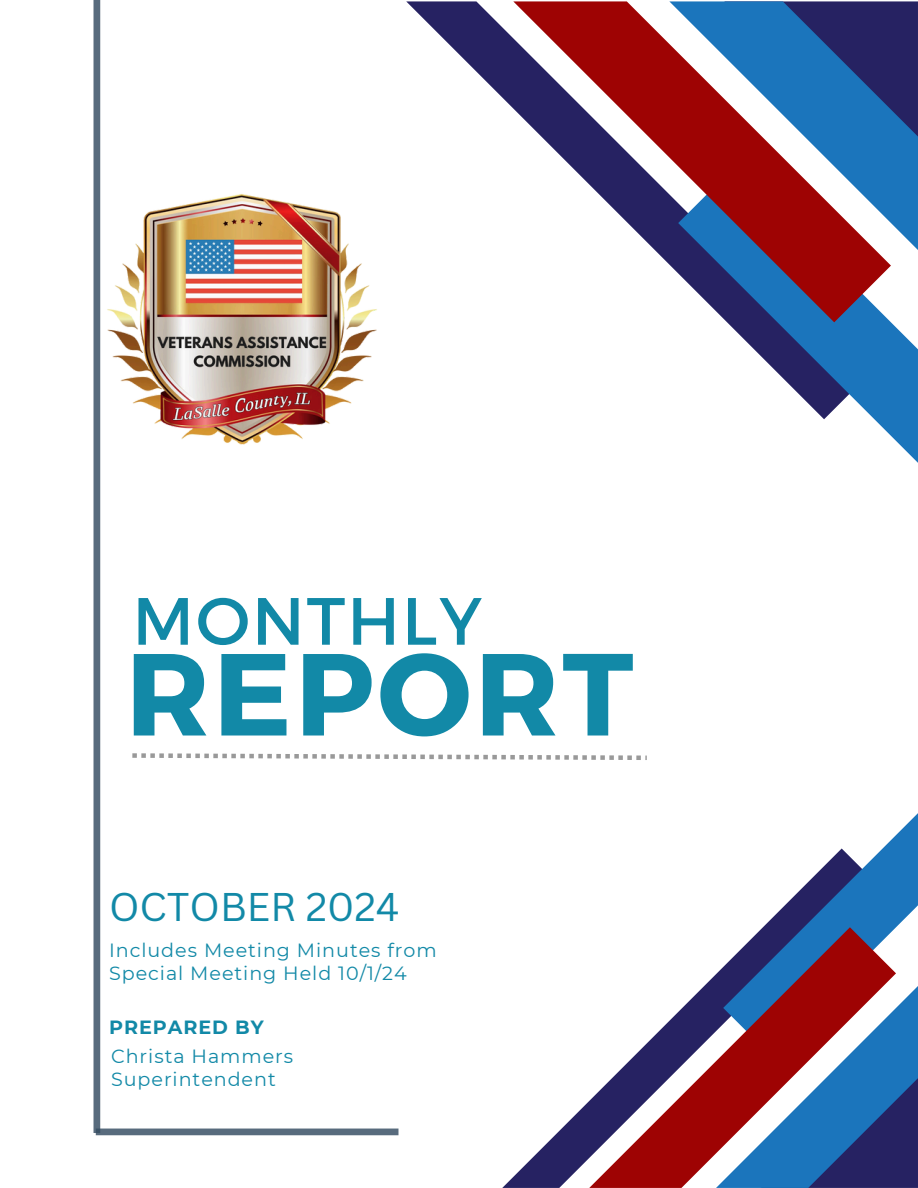
<style>
.page{position:relative;width:918px;height:1188px;background:#fff}
.page>*{position:absolute;margin:0;border:0;box-sizing:border-box;transform-origin:0 0}
.t1{font:700 116.4px "Montserrat";letter-spacing:.03em;color:#1289a7}
.t2{font:66.75px "Montserrat";letter-spacing:.03em;color:#1289a7}
.t3{font:39px "Canva Sans";color:#1289a7}
.t4{font:19.05px/23.2px "Montserrat";letter-spacing:.05em;color:#1289a7}
.t5{font:700 19.05px "Montserrat";letter-spacing:.05em;color:#1289a7}
</style>
<div class="page">
<div style="left:94px;top:0;width:6px;height:1133px;background:#586b7d"></div>
<div style="left:96px;top:1129px;width:303px;height:6px;background:#586b7d"></div>
<img style="left:100px;top:185px;width:277px;height:278px">
<svg style="left:132px;top:753px;width:515px;height:7px"></svg>
<svg style="left:407px;top:2px;width:106px;height:106px"></svg>
<svg style="left:891px;top:2px;width:27px;height:164px;fill:#262262"></svg>
<svg style="left:727px;top:166px;width:191px;height:297px"></svg>
<svg style="left:513px;top:2px;width:378px;height:320px"></svg>
<svg style="left:502px;top:1101px;width:87px;height:87px"></svg>
<svg style="left:896px;top:1054px;width:22px;height:134px"></svg>
<svg style="left:763px;top:813px;width:155px;height:241px"></svg>
<svg style="left:589px;top:927px;width:307px;height:261px"></svg>
<p class="t2" style="left:132px;top:578px;width:351px">MONTHLY</p>
<h2 class="t1" style="left:126px;top:618px;width:509px">REPORT</h2>
<p class="t3" style="left:109px;top:880px;width:292px">OCTOBER 2024</p>
<h4 class="t4" style="left:109px;top:939px;width:329px">Includes Meeting Minutes from<br>Special Meeting Held 10/1/24</h4>
<h1 class="t5" style="left:109px;top:1015px;width:156px">PREPARED BY</h1>
<p class="t4" style="left:111px;top:1045px;width:184px">Christa Hammers</p>
<h3 class="t4" style="left:111px;top:1068px;width:166px">Superintendent</h3>
</div>
